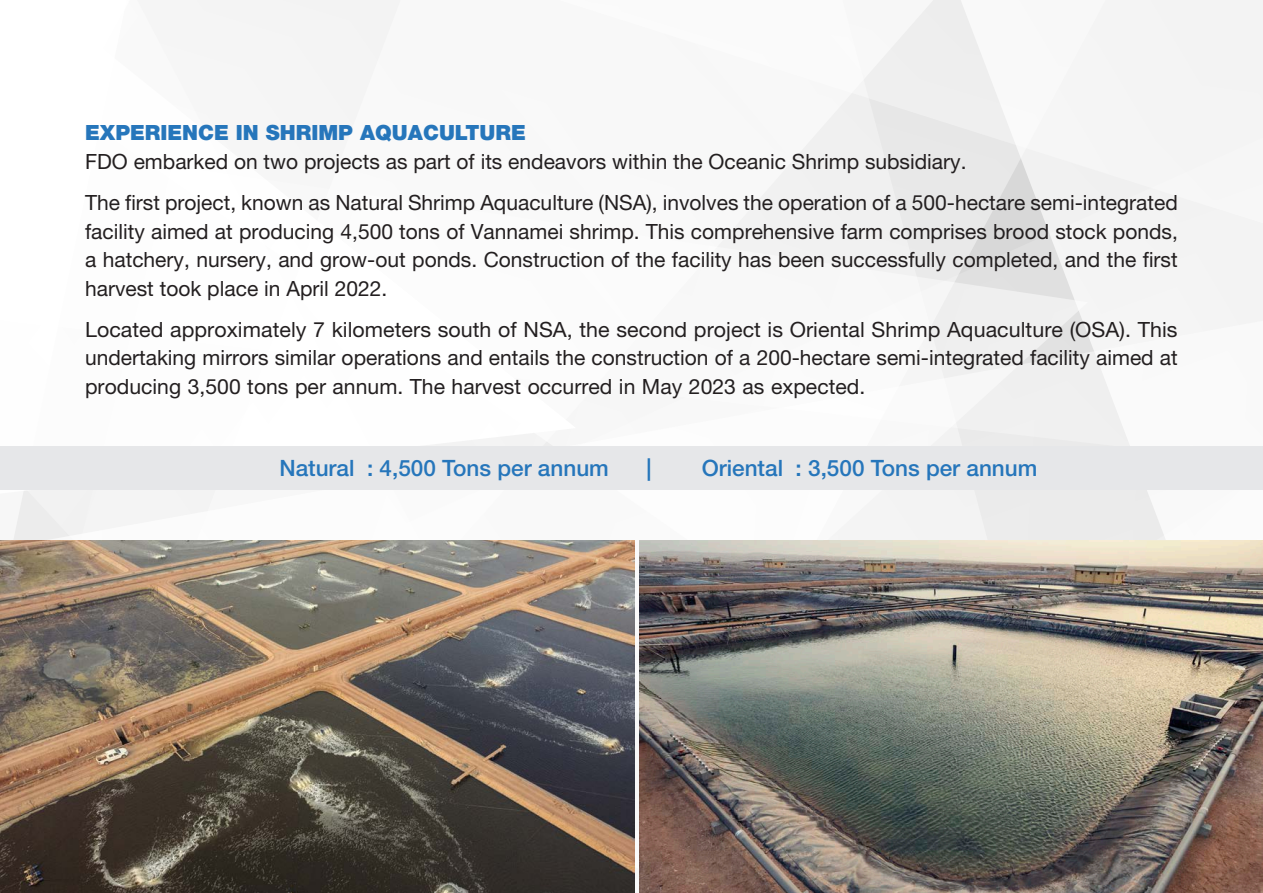
<style>
.page{position:relative;width:1263px;height:893px;background:#fff}
.page>*{position:absolute;margin:0;border:0;box-sizing:border-box;transform-origin:0 0}
.Paragraph_Style_1{font:500 22.5px "Helvetica Neue LT Pro";color:#2676bb}
.Paragraph_Style_1-2{font:21px/28.5px "Helvetica Neue LT Pro";color:#231f20;text-align:justify}
.t1{font:900 21px "Helvetica Neue LT Pro";color:#2676bb}
</style>
<div class="page">
<div style="left:1088px;top:0;width:175px;height:116px;background:#f4f4f4"></div>
<div style="left:1033px;top:116px;width:230px;height:425px;background:#f5f5f5"></div>
<svg style="left:197px;top:0;width:836px;height:165px"></svg>
<svg style="left:0;top:165px;width:1088px;height:376px"></svg>
<div style="left:0;top:446px;width:1263px;height:44px;background:#e6e7e9"></div>
<img style="left:0;top:541px;width:635px;height:352px">
<img style="left:639px;top:541px;width:624px;height:352px">
<p class="t1" style="left:85px;top:120px;width:442px">EXPERIENCE IN SHRIMP AQUACULTURE</p>
<p class="Paragraph_Style_1-2" style="left:85px;top:147px;width:883px">FDO embarked on two projects as part of its endeavors within the Oceanic Shrimp subsidiary.</p>
<p class="Paragraph_Style_1-2" style="left:85px;top:188px;width:1094px">The first project, known as Natural Shrimp Aquaculture (NSA), involves the operation of a 500-hectare semi-integrated facility aimed at producing 4,500 tons of Vannamei shrimp. This comprehensive farm comprises brood stock ponds, a hatchery, nursery, and grow-out ponds. Construction of the facility has been successfully completed, and the first harvest took place in April 2022.</p>
<p class="Paragraph_Style_1-2" style="left:85px;top:315px;width:1094px">Located approximately 7 kilometers south of NSA, the second project is Oriental Shrimp Aquaculture (OSA). This undertaking mirrors similar operations and entails the construction of a 200-hectare semi-integrated facility aimed at producing 3,500 tons per annum. The harvest occurred in May 2023 as expected.</p>
<p class="Paragraph_Style_1" style="left:279px;top:455px;width:331px">Natural : 4,500 Tons per annum</p>
<p class="Paragraph_Style_1" style="left:646px;top:455px;width:7px">|</p>
<p class="Paragraph_Style_1" style="left:702px;top:455px;width:337px">Oriental : 3,500 Tons per annum</p>
</div>
